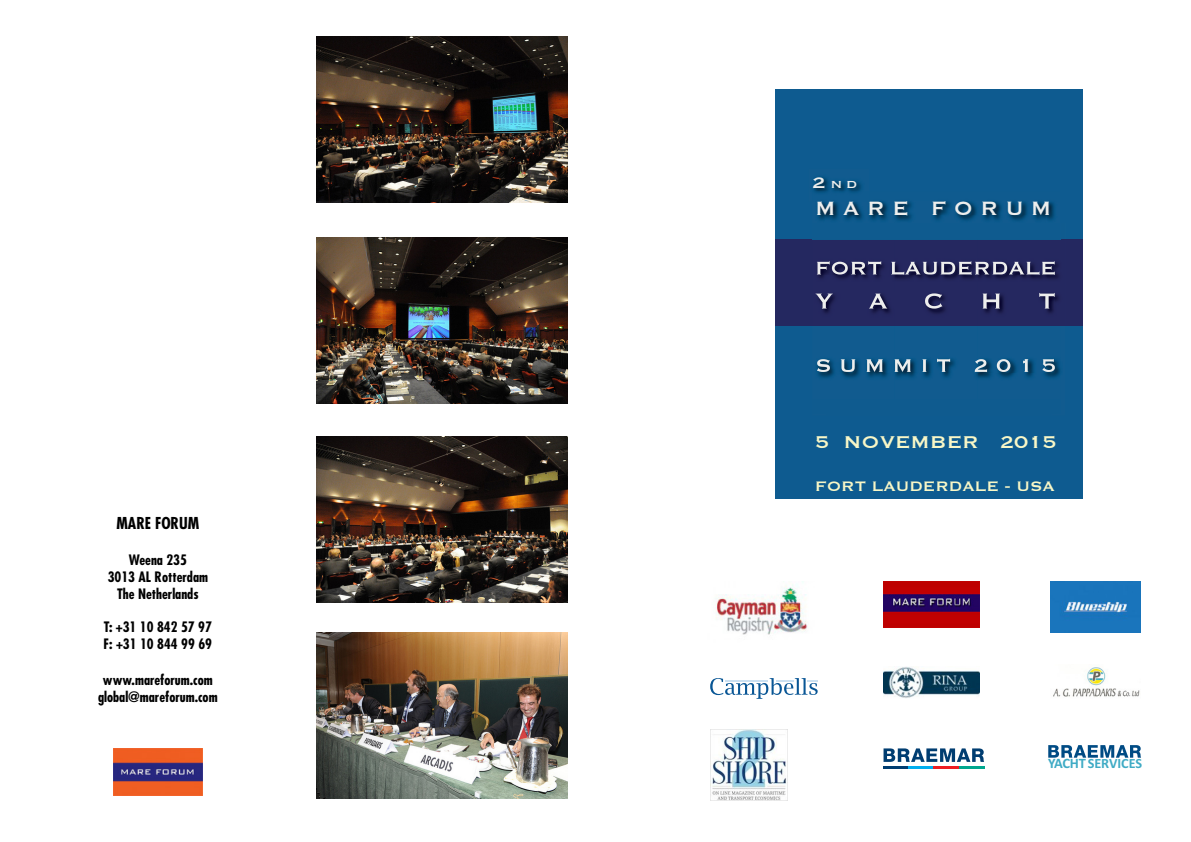
<style>
.page{position:relative;width:1191px;height:842px;background:#fff}
.page>*{position:absolute;margin:0;border:0;box-sizing:border-box;transform-origin:0 0}
.t1{font:25.3px "Copperplate";color:#edeeed}
.t2{font:22.4px "Copperplate";color:#f8f7c7}
.t3{font:18px "Copperplate";color:#f8f7c7;scale:1.04 1}
.t4{font:700 condensed 16px "Futura Std";color:#000}
.t5{font:16px "Copperplate";color:#edeeed;scale:1.13 1}
.t6{font:700 14.2px "Calibri";color:#3fabc5}
.t7{font:700 condensed 14px "Futura Std";color:#000}
.s1{font-size:20px}
.s2{font-size:14.4px}
</style>
<div class="page">
<img style="left:317px;top:36px;width:250px;height:166px">
<img style="left:317px;top:237px;width:250px;height:166px">
<img style="left:317px;top:437px;width:250px;height:166px">
<img style="left:317px;top:632px;width:250px;height:167px">
<img style="left:113px;top:749px;width:89px;height:46px">
<img style="left:883px;top:582px;width:97px;height:46px">
<img style="left:883px;top:667px;width:96px;height:31px">
<img style="left:710px;top:730px;width:76px;height:70px">
<div style="left:775px;top:89px;width:308px;height:410px;background:#0e5b90"></div>
<div style="left:775px;top:240px;width:307px;height:86px;background:#242860"></div>
<img style="left:818px;top:215px;width:7px;height:5px">
<img style="left:1046px;top:202px;width:9px;height:18px">
<img style="left:825px;top:215px;width:221px;height:6px">
<img style="left:818px;top:261px;width:242px;height:117px">
<img style="left:817px;top:261px;width:237px;height:14px">
<img style="left:815px;top:293px;width:8px;height:16px">
<img style="left:823px;top:293px;width:231px;height:16px">
<img style="left:817px;top:359px;width:120px;height:13px">
<img style="left:937px;top:359px;width:118px;height:13px">
<img style="left:818px;top:201px;width:231px;height:14px">
<img style="left:814px;top:177px;width:47px;height:16px">
<img style="left:817px;top:201px;width:52px;height:1px">
<svg style="left:710px;top:678px;width:107px;height:21px"></svg>
<svg style="left:1048px;top:745px;width:93px;height:13px"></svg>
<svg style="left:883px;top:748px;width:101px;height:14px"></svg>
<hr style="left:883px;top:766px;width:25px;height:3px;background:#003d71">
<hr style="left:908px;top:766px;width:25px;height:3px;background:#00aeef">
<hr style="left:933px;top:766px;width:26px;height:3px;background:#ee1d23">
<hr style="left:959px;top:766px;width:25px;height:3px;background:#00a78e">
<img style="left:1053px;top:667px;width:87px;height:30px">
<img style="left:715px;top:584px;width:93px;height:51px">
<img style="left:1050px;top:582px;width:90px;height:50px">
<p class="t4" style="left:116px;top:513px;width:85px">MARE FORUM</p>
<p class="t7" style="left:129px;top:551px;width:60px">Weena 235</p>
<p class="t7" style="left:108px;top:568px;width:102px">3013 AL Rotterdam</p>
<p class="t7" style="left:117px;top:585px;width:83px">The Netherlands</p>
<p class="t7" style="left:104px;top:619px;width:110px">T: +31 10 842 57 97</p>
<p class="t7" style="left:104px;top:635px;width:110px">F: +31 10 844 99 69</p>
<p class="t7" style="left:103px;top:671px;width:111px">www.mareforum.com</p>
<p class="t7" style="left:98px;top:688px;width:121px">global@mareforum.com</p>
<p class="t5" style="left:812px;top:173px;width:41px"><span class="s1">2</span>nd</p>
<p class="t1" style="left:815px;top:191px;width:238px">M A R E F O R U M</p>
<p class="t2" style="left:815px;top:428px;width:243px">5 NOVEMBER 2015</p>
<p class="t3" style="left:815px;top:474px;width:232px">FORT LAUDERDALE - USA</p>
<p class="t6" style="left:1048px;top:754px;width:95px"><span class="s2">YACHT</span> SERVICES</p>
</div>
